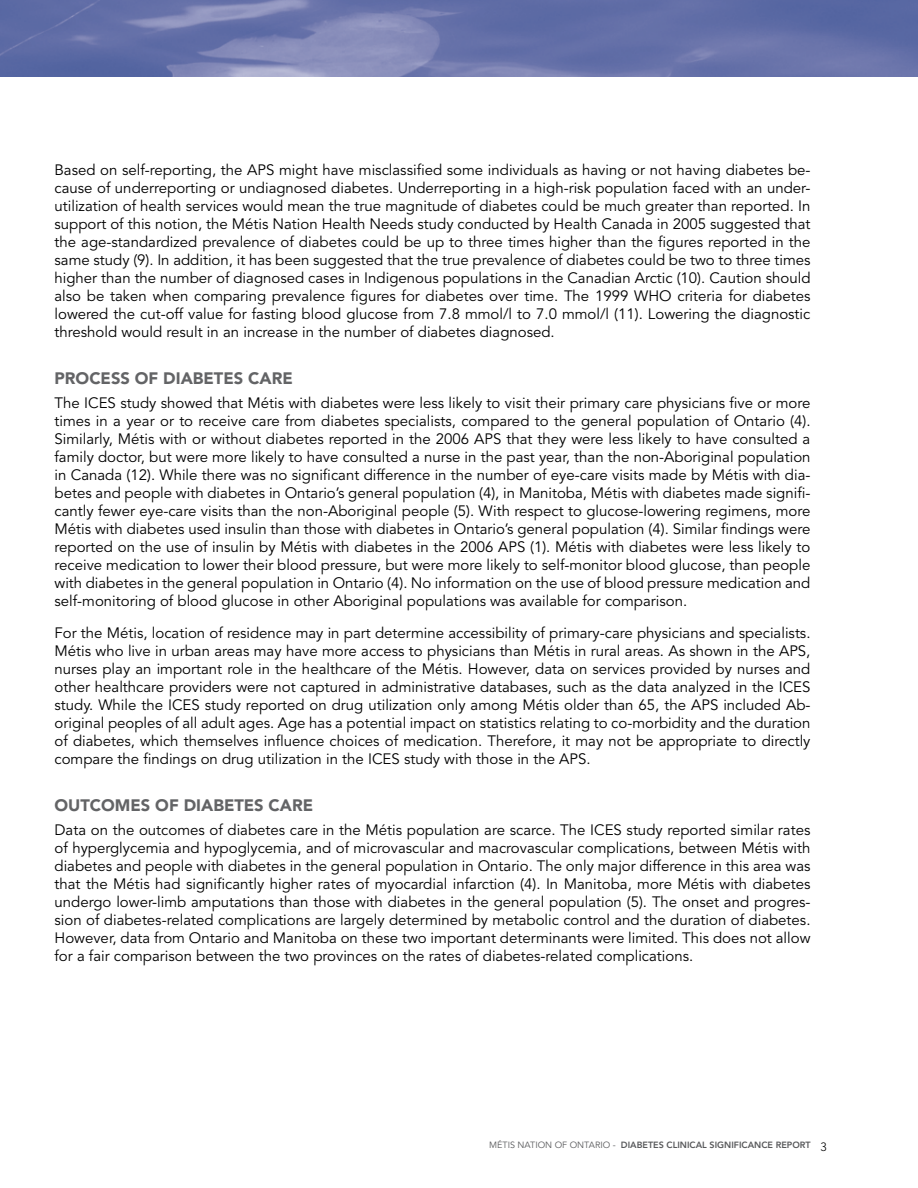
<style>
.page{position:relative;width:918px;height:1188px;background:#fff}
.page>*{position:absolute;margin:0;border:0;box-sizing:border-box;transform-origin:0 0}
.t1{font:900 16.5px "Avenir LT Std";color:#636466}
.t2{font:15px/18px "Avenir LT Std";color:#000;text-align:justify}
.t3{font:800 9px "Avenir LT Std";color:#58595b}
.s1{font-weight:400}
.s2{font-weight:300;font-size:12px;color:#000}
</style>
<div class="page">
<img style="left:0;top:0;width:918px;height:77px">
<p class="t2" style="left:55px;top:161px;width:758px">Based on self-reporting, the APS might have misclassified some individuals as having or not having diabetes be&shy;cause of underreporting or undiagnosed diabetes. Underreporting in a high-risk population faced with an under&shy;utilization of health services would mean the true magnitude of diabetes could be much greater than reported. In support of this notion, the Métis Nation Health Needs study conducted by Health Canada in 2005 suggested that the age-standardized prevalence of diabetes could be up to three times higher than the figures reported in the same study (9). In addition, it has been suggested that the true prevalence of diabetes could be two to three times higher than the number of diagnosed cases in Indigenous populations in the Canadian Arctic (10). Caution should also be taken when comparing prevalence figures for diabetes over time. The 1999 WHO criteria for diabetes lowered the cut-off value for fasting blood glucose from 7.8 mmol/l to 7.0 mmol/l (11). Lowering the diagnostic threshold would result in an increase in the number of diabetes diagnosed.</p>
<p class="t1" style="left:55px;top:368px;width:13px">PROC</p>
<p class="t1" style="left:101px;top:368px;width:194px">ESS OF DIABETES CARE</p>
<p class="t2" style="left:55px;top:395px;width:758px">The ICES study showed that Métis with diabetes were less likely to visit their primary care physicians five or more times in a year or to receive care from diabetes specialists, compared to the general population of Ontario (4).<br>Similarly, Métis with or without diabetes reported in the 2006 APS that they were less likely to have consulted a family doctor, but were more likely to have consulted a nurse in the past year, than the non-Aboriginal population in Canada (12). While there was no significant difference in the number of eye-care visits made by Métis with dia&shy;betes and people with diabetes in Ontario’s general population (4), in Manitoba, Métis with diabetes made signifi&shy;cantly fewer eye-care visits than the non-Aboriginal people (5). With respect to glucose-lowering regimens, more Métis with diabetes used insulin than those with diabetes in Ontario’s general population (4). Similar findings were reported on the use of insulin by Métis with diabetes in the 2006 APS (1). Métis with diabetes were less likely to receive medication to lower their blood pressure, but were more likely to self-monitor blood glucose, than people with diabetes in the general population in Ontario (4). No information on the use of blood pressure medication and self-monitoring of blood glucose in other Aboriginal populations was available for comparison.</p>
<p class="t2" style="left:55px;top:624px;width:758px">For the Métis, location of residence may in part determine accessibility of primary-care physicians and specialists.<br>Métis who live in urban areas may have more access to physicians than Métis in rural areas. As shown in the APS, nurses play an important role in the healthcare of the Métis. However, data on services provided by nurses and other healthcare providers were not captured in administrative databases, such as the data analyzed in the ICES study. While the ICES study reported on drug utilization only among Métis older than 65, the APS included Ab&shy;original peoples of all adult ages. Age has a potential impact on statistics relating to co-morbidity and the duration of diabetes, which themselves influence choices of medication. Therefore, it may not be appropriate to directly compare the findings on drug utilization in the ICES study with those in the APS.</p>
<p class="t1" style="left:55px;top:795px;width:50px">OUTCOM</p>
<p class="t1" style="left:131px;top:795px;width:184px">ES OF DIABETES CARE</p>
<p class="t2" style="left:55px;top:822px;width:757px">Data on the outcomes of diabetes care in the Métis population are scarce. The ICES study reported similar rates of hyperglycemia and hypoglycemia, and of microvascular and macrovascular complications, between Métis with diabetes and people with diabetes in the general population in Ontario. The only major difference in this area was that the Métis had significantly higher rates of myocardial infarction (4). In Manitoba, more Métis with diabetes undergo lower-limb amputations than those with diabetes in the general population (5). The onset and progres&shy;sion of diabetes-related complications are largely determined by metabolic control and the duration of diabetes.<br>However, data from Ontario and Manitoba on these two important determinants were limited. This does not allow for a fair comparison between the two provinces on the rates of diabetes-related complications.</p>
<p class="t3" style="left:489px;top:1140px;width:339px"><span class="s1">Métis Nation of Ontario -</span> DIABETES CLINICAL SIGNIFICANCE REPORT <span class="s2">3</span></p>
</div>
